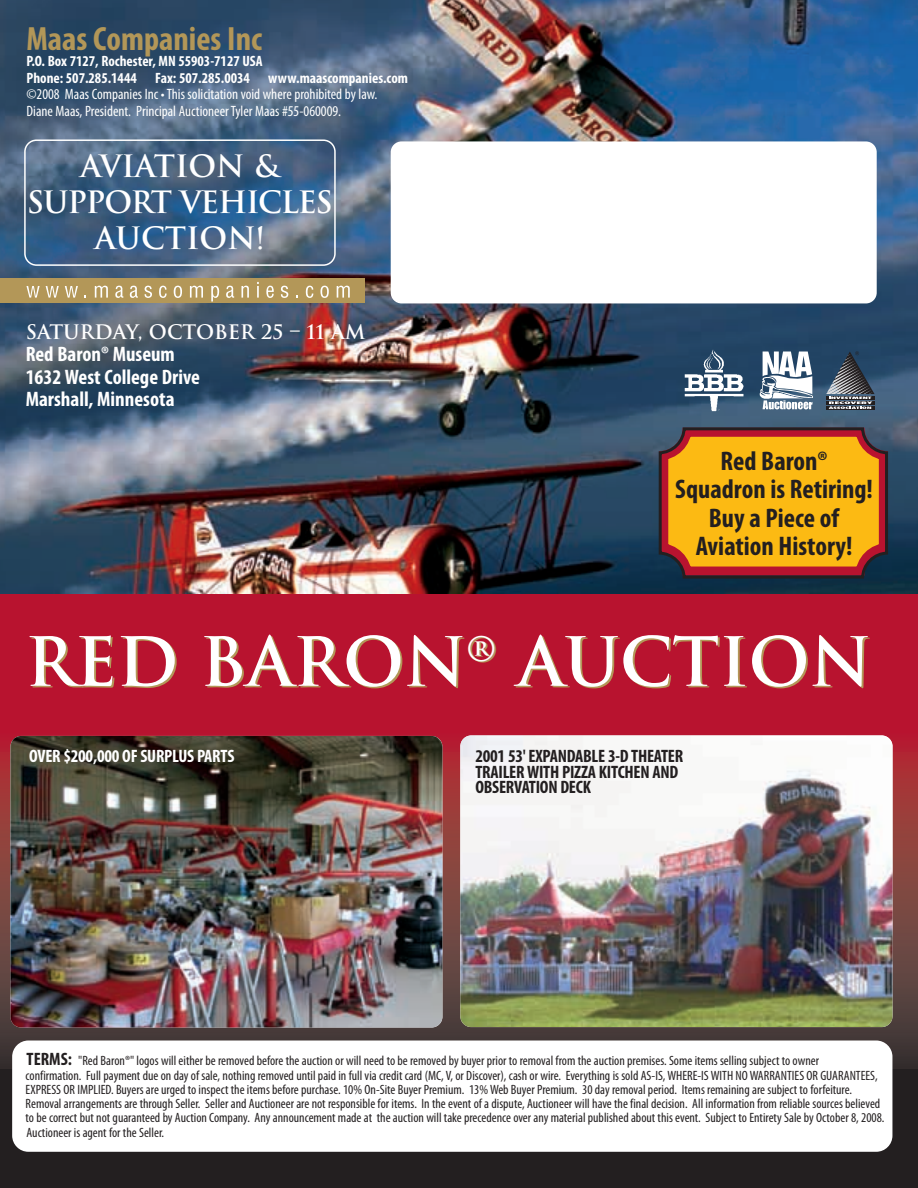
<style>
.page{position:relative;width:918px;height:1188px;background:#fff}
.page>*{position:absolute;margin:0;border:0;box-sizing:border-box;transform-origin:0 0}
.t1{font:700 66px "Trajan";letter-spacing:-.005em;color:#fff}
.t2{font:700 condensed 33.75px "Myriad Pro";color:#b39758}
.t3{font:700 30px/36px "Trajan";letter-spacing:-.04em;color:#fff;text-align:center}
.t4{font:700 condensed 27px/28.5px "Myriad Pro";color:#231f20;text-align:center}
.t5{font:700 condensed 21px/22.5px "Myriad Pro";color:#fff}
.t6{font:700 19.5px "Trajan";color:#fff}
.t7{font:700 condensed 18px/15.8px "Myriad Pro";letter-spacing:-.015em;color:#231f20}
.t8{font:700 condensed 18px "Myriad Pro";letter-spacing:-.015em;color:#fff}
.t9{font:condensed 15px/16.5px "Myriad Pro";color:#fff}
.t10{font:700 condensed 15px/16.5px "Myriad Pro";color:#fff}
.t11{font:condensed 13.5px/14.2px "Myriad Pro";color:#231f20}
.s1{color:#b39758}
.s2{font-weight:700;font-size:18px}
</style>
<div class="page">
<div style="left:0;top:590px;width:918px;height:163px;background:#b8132f"></div>
<svg style="left:0;top:735px;width:918px;height:335px;background:#6a3f3e"></svg>
<img style="left:0;top:0;width:918px;height:594px">
<div style="left:0;top:1070px;width:918px;height:118px;background:#231f20"></div>
<div style="left:391px;top:141px;width:486px;height:162px;background:#fff;border-radius:11px"></div>
<svg style="left:24px;top:139px;width:312px;height:127px;background:#486889"></svg>
<img style="left:10px;top:736px;width:432px;height:292px;border-radius:11px">
<div style="left:0;top:279px;width:365px;height:24px;background:#b39758"></div>
<svg style="left:26px;top:286px;width:14px;height:12px"></svg>
<svg style="left:46px;top:286px;width:13px;height:12px"></svg>
<svg style="left:65px;top:286px;width:13px;height:12px"></svg>
<svg style="left:95px;top:286px;width:13px;height:12px"></svg>
<svg style="left:115px;top:286px;width:8px;height:12px"></svg>
<svg style="left:130px;top:286px;width:8px;height:12px"></svg>
<svg style="left:145px;top:286px;width:7px;height:12px"></svg>
<svg style="left:159px;top:286px;width:8px;height:12px"></svg>
<svg style="left:174px;top:286px;width:8px;height:12px"></svg>
<svg style="left:190px;top:286px;width:13px;height:12px"></svg>
<svg style="left:211px;top:286px;width:8px;height:16px"></svg>
<svg style="left:226px;top:286px;width:8px;height:12px"></svg>
<svg style="left:241px;top:286px;width:8px;height:12px"></svg>
<svg style="left:257px;top:282px;width:2px;height:16px"></svg>
<svg style="left:266px;top:286px;width:8px;height:12px"></svg>
<svg style="left:281px;top:286px;width:7px;height:12px"></svg>
<svg style="left:306px;top:286px;width:7px;height:12px"></svg>
<svg style="left:320px;top:286px;width:9px;height:12px"></svg>
<svg style="left:337px;top:286px;width:13px;height:12px"></svg>
<img style="left:460px;top:735px;width:433px;height:292px;border-radius:11px">
<svg style="left:659px;top:427px;width:229px;height:152px;background:#d9931b"></svg>
<div style="left:12px;top:1041px;width:880px;height:111px;background:#fff;border-radius:16px"></div>
<svg style="left:759px;top:352px;width:54px;height:57px"></svg>
<svg style="left:826px;top:351px;width:49px;height:58px;background:#4d5b6a"></svg>
<img style="left:678px;top:340px;width:67px;height:76px">
<h2 class="t2" style="left:26px;top:27px;width:237px">Maas Companies Inc</h2>
<p class="t10" style="left:26px;top:55px;width:383px">P.O. Box 7127, Rochester, MN 55903-7127 USA<br>Phone: 507.285.1444 Fax: 507.285.0034 www.maascompanies.com</p>
<p class="t9" style="left:26px;top:88px;width:352px">©2008 Maas Companies Inc • This solicitation void where prohibited by law.<br>Diane Maas, President. Principal Auctioneer Tyler Maas #55-060009.</p>
<h3 class="t3" style="left:27px;top:149px;width:308px">AVIATION &amp;<br>SUPPORT VEHICLES<br>AUCTION!</h3>
<h3 class="t6" style="left:26px;top:321px;width:341px">SATURDAY, OCTOBER 25 – 11 AM</h3>
<h3 class="t5" style="left:26px;top:345px;width:176px">Red Baron® Museum<br>1632 West College Drive<br>Marshall, Minnesota</h3>
<h3 class="t4" style="left:675px;top:449px;width:199px">Red Baron®<br>Squadron is Retiring!<br>Buy a Piece of<br>Aviation History!</h3>
<h1 class="t1" style="left:25px;top:624px;width:850px">RED BARON<sup>®</sup> <span class="s1">AUCTION</span></h1>
<h3 class="t8" style="left:29px;top:749px;width:207px">OVER $200,000 OF SURPLUS PARTS</h3>
<h3 class="t7" style="left:475px;top:750px;width:209px">2001 53' EXPANDABLE 3-D THEATER<br>TRAILER WITH PIZZA KITCHEN AND<br>OBSERVATION DECK</h3>
<p class="t11" style="left:26px;top:1055px;width:860px"><span class="s2">TERMS:</span> "Red Baron®" logos will either be removed before the auction or will need to be removed by buyer prior to removal from the auction premises. Some items selling subject to owner<br>confirmation. Full payment due on day of sale, nothing removed until paid in full via credit card (MC, V, or Discover), cash or wire. Everything is sold AS-IS, WHERE-IS WITH NO WARRANTIES OR GUARANTEES, EXPRESS OR IMPLIED. Buyers are urged to inspect the items before purchase. 10% On-Site Buyer Premium. 13% Web Buyer Premium. 30 day removal period. Items remaining are subject to forfeiture.<br>Removal arrangements are through Seller. Seller and Auctioneer are not responsible for items. In the event of a dispute, Auctioneer will have the final decision. All information from reliable sources believed to be correct but not guaranteed by Auction Company. Any announcement made at the auction will take precedence over any material published about this event. Subject to Entirety Sale by October 8, 2008.<br>Auctioneer is agent for the Seller.</p>
</div>
